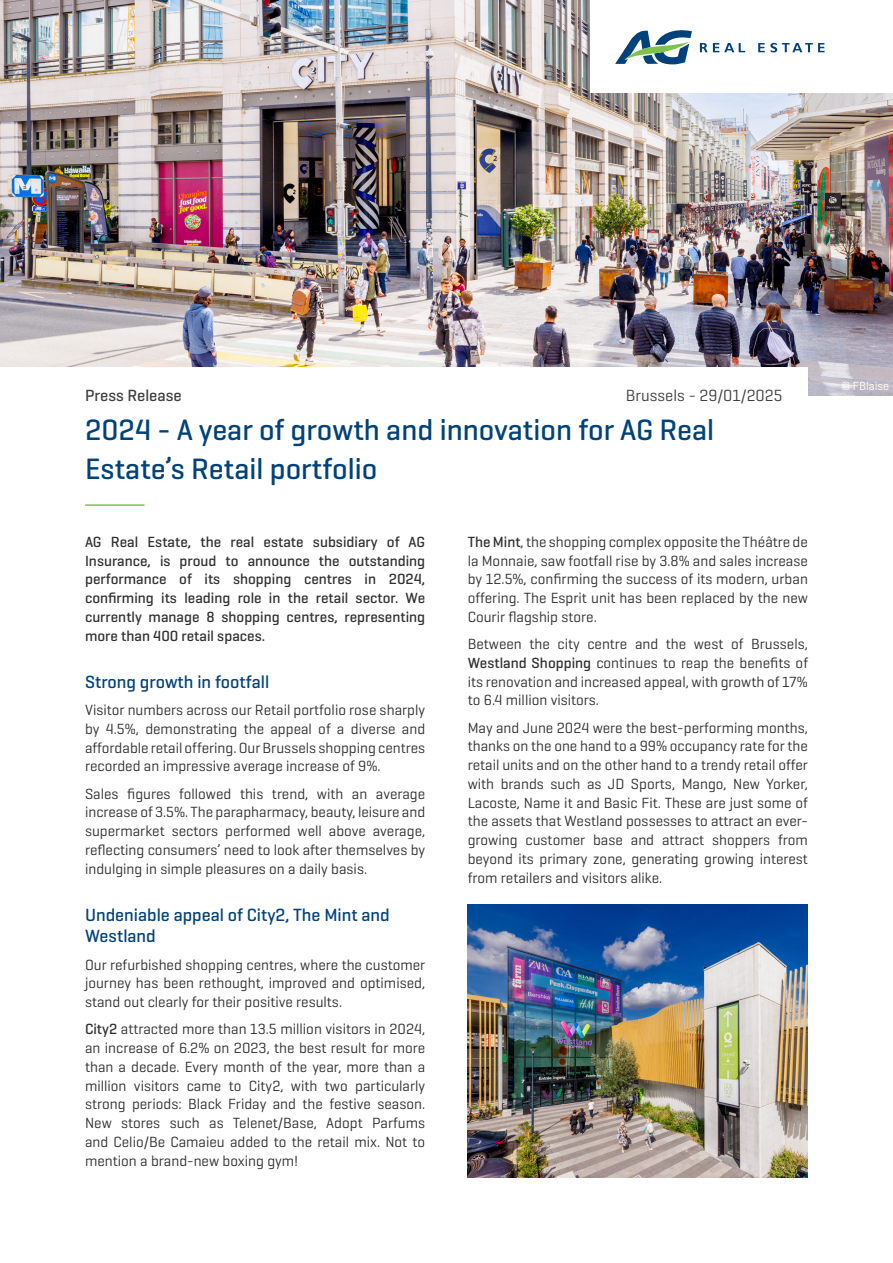
<style>
.page{position:relative;width:893px;height:1263px;background:#fff}
.page>*{position:absolute;margin:0;border:0;box-sizing:border-box;transform-origin:0 0}
.t1{font:500 30px/39px "AG Geogrotesque";color:#004279}
.t2{font:500 18px/21.6px "AG Geogrotesque";color:#004279}
.t3{font:16.5px "AG Geogrotesque";color:#3e3e3f}
.t4{font:500 16.5px "AG Geogrotesque";color:#3e3e3f}
.t5{font:15px/18.8px "AG Geogrotesque";color:#312f30;text-align:justify}
.t6{font:500 15px/18.8px "AG Geogrotesque";color:#312f30;text-align:justify}
.t7{font:12px "AG Geogrotesque";color:#fff}
.s1{font-weight:500}
</style>
<div class="page">
<img style="left:0;top:0;width:893px;height:395px">
<div style="left:590px;top:0;width:303px;height:92px;background:#fff"></div>
<svg style="left:615px;top:30px;width:77px;height:34px"></svg>
<svg style="left:700px;top:43px;width:45px;height:9px"></svg>
<svg style="left:758px;top:43px;width:67px;height:9px"></svg>
<div style="left:0;top:367px;width:808px;height:160px;background:#fff"></div>
<hr style="left:85px;top:504px;width:60px;height:2px;background:#7dc34a">
<img style="left:468px;top:905px;width:340px;height:273px">
<p class="t4" style="left:85px;top:385px;width:98px">Press Release</p>
<p class="t3" style="left:626px;top:385px;width:158px">Brussels - 29/01/2025</p>
<h1 class="t1" style="left:85px;top:409px;width:631px">2024 - A year of growth and innovation for AG Real<br>Estate’s Retail portfolio</h1>
<p class="t6" style="left:85px;top:532px;width:342px">AG Real Estate, the real estate subsidiary of AG Insurance, is proud to announce the outstanding performance of its shopping centres in 2024, confirming its leading role in the retail sector. We currently manage 8 shopping centres, representing more than 400 retail spaces.</p>
<p class="t2" style="left:85px;top:670px;width:186px">Strong growth in footfall</p>
<p class="t5" style="left:85px;top:700px;width:342px">Visitor numbers across our Retail portfolio rose sharply by 4.5%, demonstrating the appeal of a diverse and affordable retail offering. Our Brussels shopping centres recorded an impressive average increase of 9%.</p>
<p class="t5" style="left:85px;top:784px;width:342px">Sales figures followed this trend, with an average increase of 3.5%. The parapharmacy, beauty, leisure and supermarket sectors performed well above average, reflecting consumers’ need to look after themselves by indulging in simple pleasures on a daily basis.</p>
<p class="t2" style="left:85px;top:903px;width:306px">Undeniable appeal of City2, The Mint and<br>Westland</p>
<p class="t5" style="left:85px;top:954px;width:342px">Our refurbished shopping centres, where the customer journey has been rethought, improved and optimised, stand out clearly for their positive results.</p>
<p class="t5" style="left:85px;top:1019px;width:342px"><span class="s1">City2</span> attracted more than 13.5 million visitors in 2024, an increase of 6.2% on 2023, the best result for more than a decade. Every month of the year, more than a million visitors came to City2, with two particularly strong periods: Black Friday and the festive season.<br>New stores such as Telenet/Base, Adopt Parfums and Celio/Be Camaieu added to the retail mix. Not to mention a brand-new boxing gym!</p>
<p class="t5" style="left:468px;top:532px;width:342px"><span class="s1">The Mint</span>, the shopping complex opposite the Théâtre de la Monnaie, saw footfall rise by 3.8% and sales increase by 12.5%, confirming the success of its modern, urban offering. The Esprit unit has been replaced by the new Courir flagship store.</p>
<p class="t5" style="left:468px;top:634px;width:342px">Between the city centre and the west of Brussels, <span class="s1">Westland Shopping</span> continues to reap the benefits of its renovation and increased appeal, with growth of 17% to 6.4 million visitors.</p>
<p class="t5" style="left:468px;top:718px;width:342px">May and June 2024 were the best-performing months, thanks on the one hand to a 99% occupancy rate for the retail units and on the other hand to a trendy retail offer with brands such as JD Sports, Mango, New Yorker, Lacoste, Name it and Basic Fit. These are just some of the assets that Westland possesses to attract an ever&shy;growing customer base and attract shoppers from beyond its primary zone, generating growing interest from retailers and visitors alike.</p>
<p class="t7" style="left:842px;top:378px;width:49px">© FBlaise</p>
</div>
